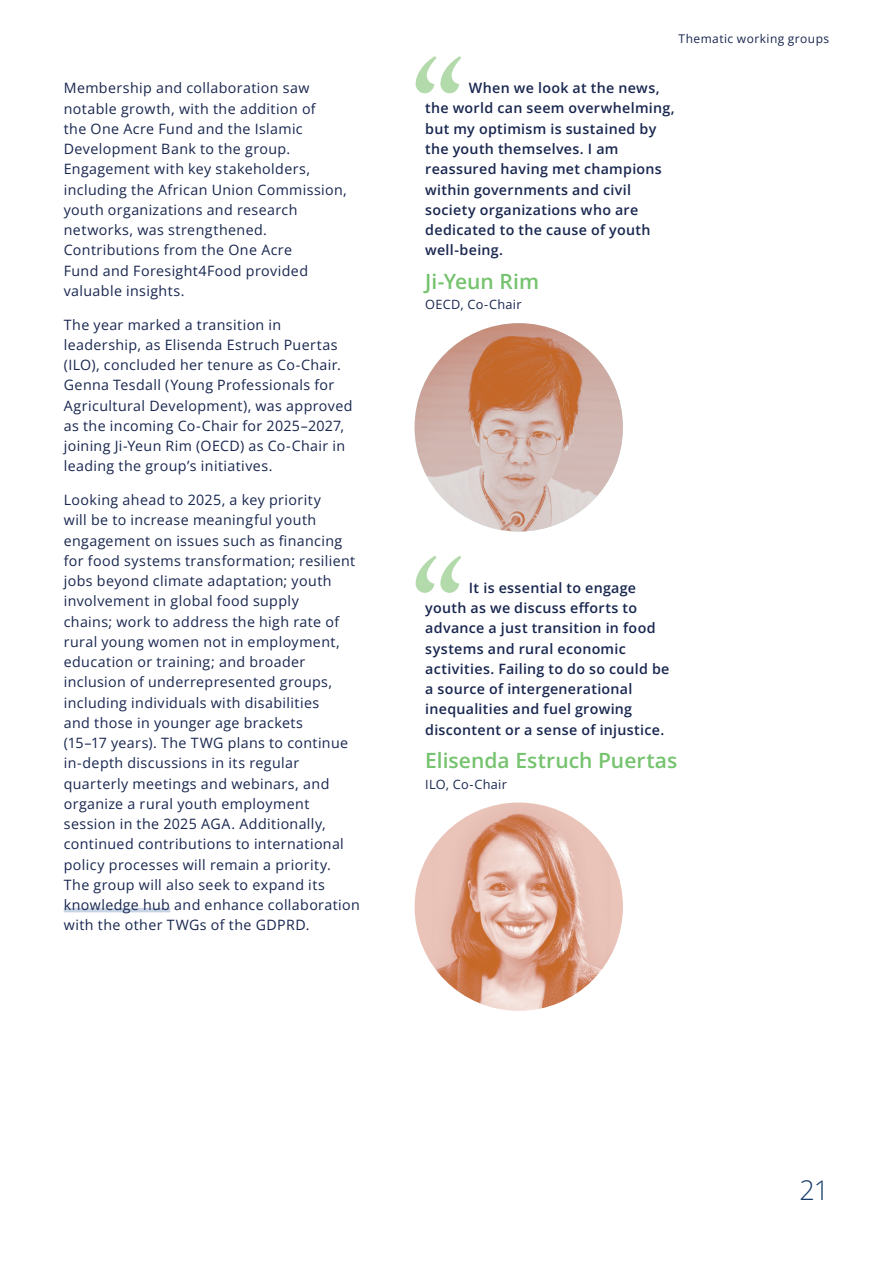
<style>
.page{position:relative;width:893px;height:1263px;background:#fff}
.page>*{position:absolute;margin:0;border:0;box-sizing:border-box;transform-origin:0 0}
.t1{font:300 27px "Open Sans";color:#163c6d}
.t2{font:600 21px "Open Sans";letter-spacing:.005em;color:#75c36e}
.t3{font:14.25px/20.2px "Open Sans";letter-spacing:.025em;color:#18264f}
.t4{font:600 14.25px/20.2px "Open Sans";letter-spacing:.02em;color:#18264f}
.t5{font:12.75px "Open Sans";letter-spacing:.025em;color:#18264f}
.t6{font:12px "Open Sans";letter-spacing:.035em;color:#18264f}
</style>
<div class="page">
<hr style="left:64px;top:908px;width:106px;height:4px;background:#c8d4e4">
<svg style="left:416px;top:56px;width:45px;height:37px"></svg>
<img style="left:415px;top:323px;width:208px;height:208px;border-radius:104px">
<svg style="left:416px;top:556px;width:45px;height:37px"></svg>
<img style="left:415px;top:802px;width:208px;height:209px;border-radius:104px">
<p class="t3" style="left:64px;top:78px;width:285px">Membership and collaboration saw notable growth, with the addition of<br>the One Acre Fund and the Islamic<br>Development Bank to the group.<br>Engagement with key stakeholders, including the African Union Commission, youth organizations and research networks, was strengthened.<br>Contributions from the One Acre<br>Fund and Foresight4Food provided valuable insights.</p>
<p class="t3" style="left:64px;top:314px;width:290px">The year marked a transition in leadership, as Elisenda Estruch Puertas (ILO), concluded her tenure as Co-Chair.<br>Genna Tesdall (Young Professionals for Agricultural Development), was approved as the incoming Co-Chair for 2025–2027, joining Ji-Yeun Rim (OECD) as Co-Chair in leading the group’s initiatives.</p>
<p class="t3" style="left:64px;top:489px;width:298px">Looking ahead to 2025, a key priority<br>will be to increase meaningful youth engagement on issues such as financing for food systems transformation; resilient jobs beyond climate adaptation; youth involvement in global food supply<br>chains; work to address the high rate of rural young women not in employment, education or training; and broader inclusion of underrepresented groups, including individuals with disabilities<br>and those in younger age brackets<br>(15–17 years). The TWG plans to continue in-depth discussions in its regular quarterly meetings and webinars, and organize a rural youth employment session in the 2025 AGA. Additionally, continued contributions to international policy processes will remain a priority.<br>The group will also seek to expand its knowledge hub and enhance collaboration with the other TWGs of the GDPRD.</p>
<p class="t6" style="left:679px;top:30px;width:152px">Thematic working groups</p>
<p class="t4" style="left:425px;top:78px;width:251px;text-indent:44px">When we look at the news, the world can seem overwhelming, but my optimism is sustained by the youth themselves. I am reassured having met champions within governments and civil society organizations who are dedicated to the cause of youth well-being.</p>
<h2 class="t2" style="left:425px;top:267px;width:115px">Ji-Yeun Rim</h2>
<p class="t5" style="left:425px;top:296px;width:98px">OECD, Co-Chair</p>
<p class="t4" style="left:425px;top:577px;width:246px;text-indent:44px">It is essential to engage youth as we discuss efforts to advance a just transition in food systems and rural economic activities. Failing to do so could be a source of intergenerational inequalities and fuel growing discontent or a sense of injustice.</p>
<h2 class="t2" style="left:425px;top:746px;width:254px">Elisenda Estruch Puertas</h2>
<p class="t5" style="left:425px;top:775px;width:83px">ILO, Co-Chair</p>
<h1 class="t1" style="left:799px;top:1172px;width:31px">21</h1>
</div>
